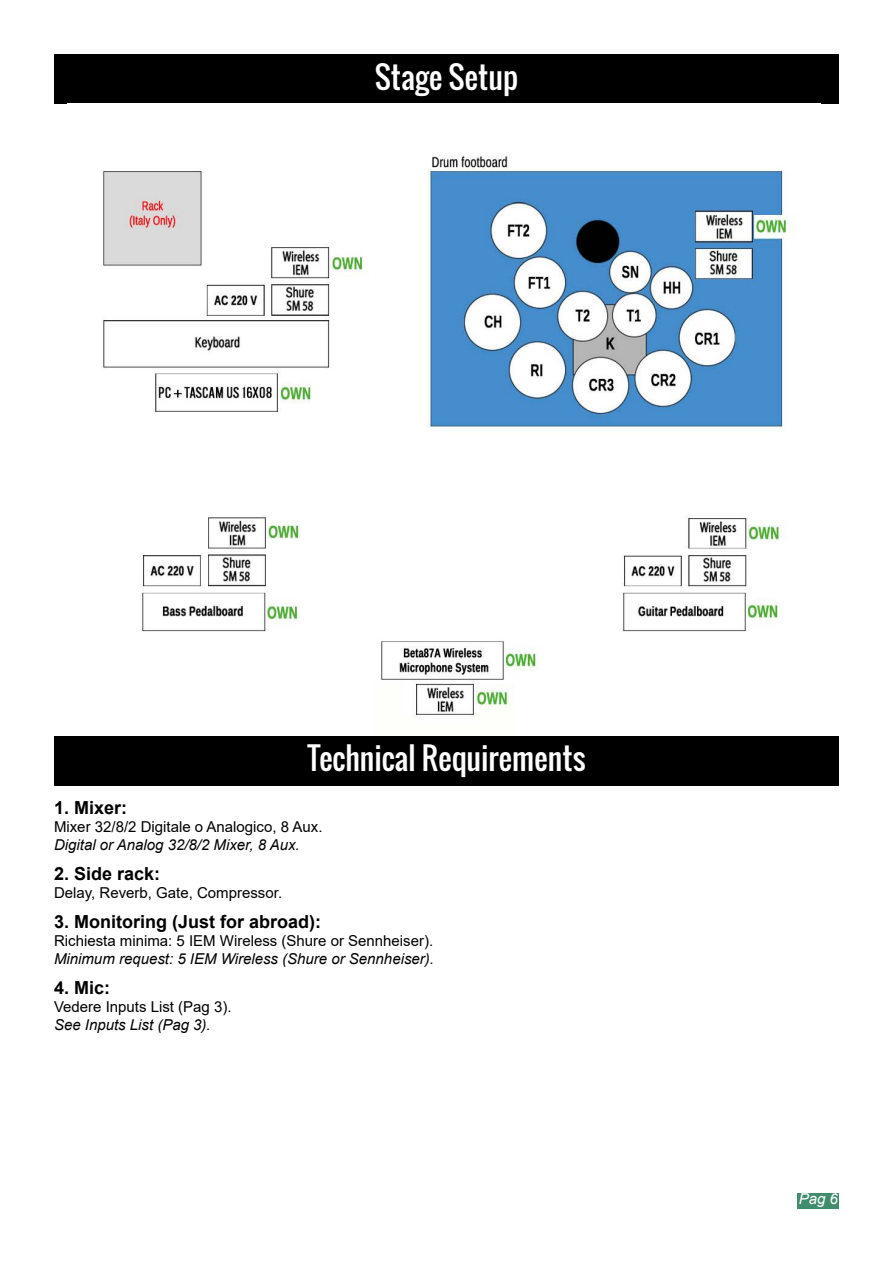
<style>
.page{position:relative;width:893px;height:1263px;background:#fff}
.page>*{position:absolute;margin:0;border:0;box-sizing:border-box;transform-origin:0 0}
.t1{font:30px "Oswald";color:#fff}
.t2{font:700 18px "Arial";color:#000}
.t3{font:15px "Arial";color:#000}
.t4{font:italic 15px "Arial";color:#000}
.t5{font:italic 15px "Arial";color:#fff}
</style>
<div class="page">
<div style="left:54px;top:54px;width:785px;height:50px;background:#000"></div>
<div style="left:798px;top:1193px;width:41px;height:16px;background:#418c6d"></div>
<div style="left:54px;top:736px;width:785px;height:50px;background:#000"></div>
<img style="left:102px;top:156px;width:685px;height:563px">
<h1 class="t1" style="left:375px;top:54px;width:145px">Stage Setup</h1>
<h1 class="t1" style="left:307px;top:736px;width:280px">Technical Requirements</h1>
<p class="t2" style="left:54px;top:795px;width:75px">1. Mixer:</p>
<p class="t3" style="left:54px;top:817px;width:270px">Mixer 32/8/2 Digitale o Analogico, 8 Aux.</p>
<p class="t4" style="left:54px;top:835px;width:247px">Digital or Analog 32/8/2 Mixer, 8 Aux.</p>
<p class="t2" style="left:54px;top:861px;width:108px">2. Side rack:</p>
<p class="t3" style="left:54px;top:883px;width:230px">Delay, Reverb, Gate, Compressor.</p>
<p class="t2" style="left:54px;top:909px;width:269px">3. Monitoring (Just for abroad):</p>
<p class="t3" style="left:54px;top:931px;width:381px">Richiesta minima: 5 IEM Wireless (Shure or Sennheiser).</p>
<p class="t4" style="left:54px;top:949px;width:381px">Minimum request: 5 IEM Wireless (Shure or Sennheiser).</p>
<p class="t2" style="left:54px;top:975px;width:58px">4. Mic:</p>
<p class="t3" style="left:54px;top:997px;width:179px">Vedere Inputs List (Pag 3).</p>
<p class="t4" style="left:54px;top:1015px;width:158px">See Inputs List (Pag 3).</p>
<p class="t5" style="left:799px;top:1189px;width:41px">Pag 6</p>
</div>
